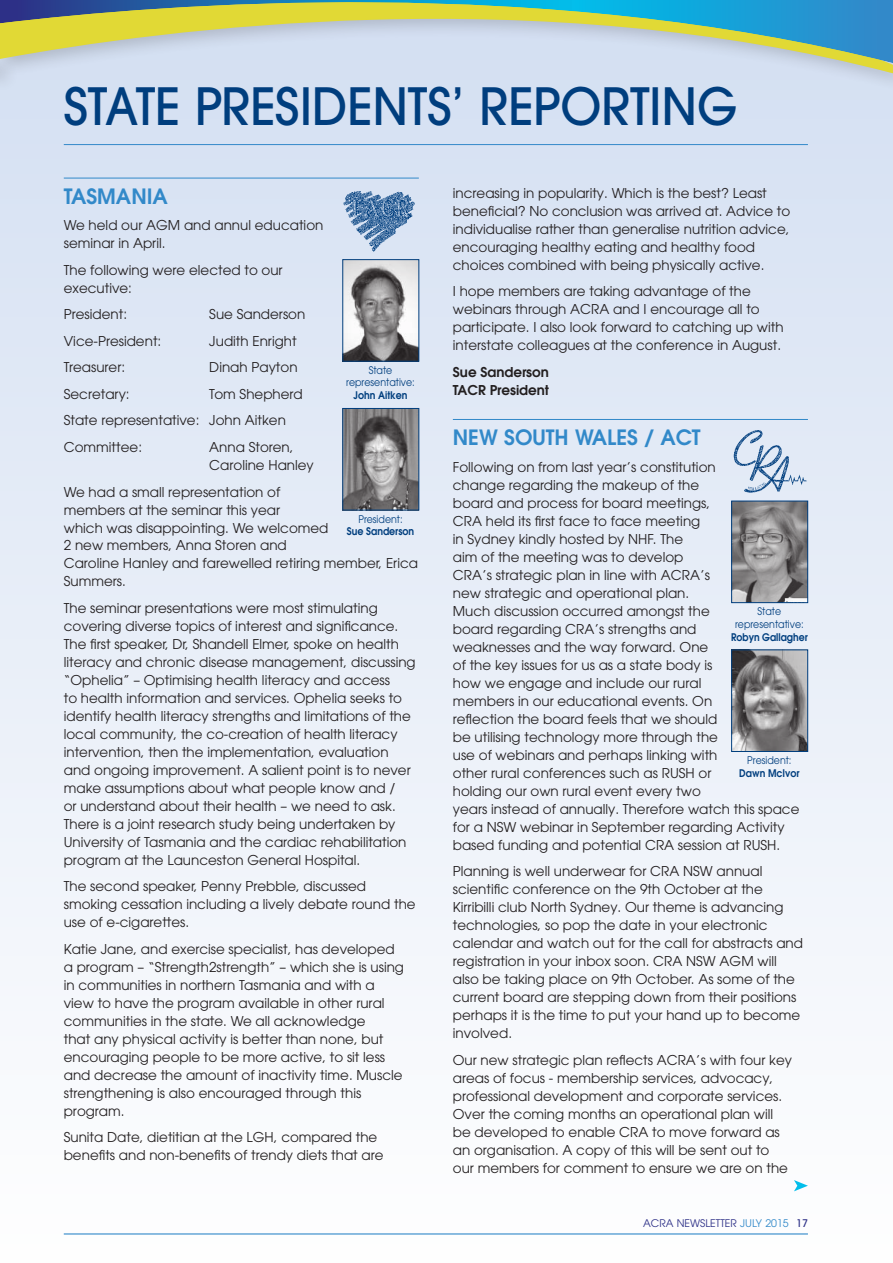
<style>
.page{position:relative;width:893px;height:1263px;background:#fff}
.page>*{position:absolute;margin:0;border:0;box-sizing:border-box;transform-origin:0 0}
.t1{font:500 51px "Avant Garde";letter-spacing:-.005em;color:#003e7e;scale:.95 1}
.t2{font:600 21px "Avant Garde";color:#3289c9}
.t3{font:13.5px/18px "Avant Garde";color:#231f20}
.t4{font:600 13.5px/18px "Avant Garde";color:#231f20}
.t5{font:10.5px/12.6px "Avant Garde";color:#003e7e;text-align:center;scale:.9 1}
.t6{font:600 10.5px "Avant Garde";color:#003e7e;scale:.9 1}
.t7{font:10.5px "Avant Garde";color:#2d3087}
.t8{font:600 10.5px "Avant Garde";color:#003e7e;scale:.89 1}
.s1{color:#3289c9}
.s2{font-weight:500}
</style>
<div class="page">
<div style="left:0;top:0;width:893px;height:1263px;background:linear-gradient(to bottom,#d2def1,#fefefe)"></div>
<hr style="left:64px;top:1233px;width:744px;height:1px;background:#3289c9">
<div style="left:0;top:0;width:893px;height:100px;background:#d5e1f2"></div>
<svg style="left:0;top:63px;width:893px;height:10px"></svg>
<img style="left:0;top:0;width:893px;height:63px">
<hr style="left:64px;top:144px;width:744px;height:1px;background:#3289c9">
<hr style="left:64px;top:178px;width:355px;height:1px;background:#3289c9">
<hr style="left:453px;top:419px;width:355px;height:1px;background:#3289c9">
<img style="left:343px;top:191px;width:73px;height:61px">
<img style="left:345px;top:261px;width:72px;height:98px">
<div style="left:343px;top:259px;width:76px;height:102px;border:1px solid #003e7e"></div>
<img style="left:345px;top:410px;width:72px;height:98px">
<div style="left:343px;top:408px;width:76px;height:102px;border:1px solid #003e7e"></div>
<img style="left:731px;top:428px;width:77px;height:67px">
<img style="left:733px;top:503px;width:73px;height:98px">
<div style="left:731px;top:501px;width:77px;height:102px;border:1px solid #003e7e"></div>
<img style="left:733px;top:652px;width:73px;height:98px">
<div style="left:731px;top:650px;width:77px;height:102px;border:1px solid #003e7e"></div>
<svg style="left:794px;top:1180px;width:14px;height:11px"></svg>
<h1 class="t1" style="left:64px;top:87px;width:710px">STATE PRESIDENTS’ REPORTING</h1>
<h2 class="t2" style="left:64px;top:188px;width:106px">TASMANIA</h2>
<p class="t3" style="left:64px;top:217px;width:261px">We held our AGM and annul education seminar in April.</p>
<p class="t3" style="left:64px;top:262px;width:220px">The following were elected to our executive:</p>
<p class="t3" style="left:64px;top:306px;width:65px">President:</p>
<p class="t3" style="left:209px;top:306px;width:98px">Sue Sanderson</p>
<p class="t3" style="left:64px;top:333px;width:99px">Vice-President:</p>
<p class="t3" style="left:209px;top:333px;width:89px">Judith Enright</p>
<p class="t3" style="left:64px;top:359px;width:63px">Treasurer:</p>
<p class="t3" style="left:209px;top:359px;width:90px">Dinah Payton</p>
<p class="t3" style="left:64px;top:386px;width:67px">Secretary:</p>
<p class="t5" style="left:346px;top:364px;width:78px">State representative:</p>
<p class="t6" style="left:354px;top:391px;width:61px">John Aitken</p>
<p class="t3" style="left:64px;top:382px;width:241px;line-height:26.5px;text-indent:146px">Tom Shepherd<br>State representative: John Aitken<br>Committee:</p>
<p class="t3" style="left:209px;top:439px;width:106px">Anna Storen,<br>Caroline Hanley</p>
<p class="t3" style="left:64px;top:483px;width:356px">We had a small representation of<br>members at the seminar this year<br>which was disappointing. We welcomed<br>2 new members, Anna Storen and<br>Caroline Hanley and farewelled retiring member, Erica<br>Summers.</p>
<p class="t3" style="left:64px;top:600px;width:353px">The seminar presentations were most stimulating covering diverse topics of interest and significance.<br>The first speaker, Dr, Shandell Elmer, spoke on health literacy and chronic disease management, discussing “Ophelia” – Optimising health literacy and access<br>to health information and services. Ophelia seeks to identify health literacy strengths and limitations of the local community, the co-creation of health literacy intervention, then the implementation, evaluation and ongoing improvement. A salient point is to never make assumptions about what people know and /<br>or understand about their health – we need to ask.<br>There is a joint research study being undertaken by University of Tasmania and the cardiac rehabilitation program at the Launceston General Hospital.</p>
<p class="t3" style="left:64px;top:878px;width:353px">The second speaker, Penny Prebble, discussed smoking cessation including a lively debate round the use of e-cigarettes.</p>
<p class="t3" style="left:64px;top:941px;width:342px">Katie Jane, and exercise specialist, has developed a program – “Strength2strength” – which she is using in communities in northern Tasmania and with a view to have the program available in other rural communities in the state. We all acknowledge<br>that any physical activity is better than none, but encouraging people to be more active, to sit less and decrease the amount of inactivity time. Muscle strengthening is also encouraged through this program.</p>
<p class="t3" style="left:64px;top:1129px;width:321px">Sunita Date, dietitian at the LGH, compared the benefits and non-benefits of trendy diets that are</p>
<p class="t5" style="left:358px;top:513px;width:51px">President:</p>
<p class="t6" style="left:347px;top:527px;width:76px">Sue Sanderson</p>
<p class="t3" style="left:453px;top:185px;width:339px">increasing in popularity. Which is the best? Least beneficial? No conclusion was arrived at. Advice to individualise rather than generalise nutrition advice, encouraging healthy eating and healthy food choices combined with being physically active.</p>
<p class="t3" style="left:453px;top:283px;width:332px">I hope members are taking advantage of the webinars through ACRA and I encourage all to participate. I also look forward to catching up with interstate colleagues at the conference in August.</p>
<p class="t4" style="left:453px;top:364px;width:98px">Sue Sanderson<br>TACR President</p>
<h2 class="t2" style="left:453px;top:429px;width:249px">NEW SOUTH WALES / ACT</h2>
<p class="t3" style="left:453px;top:459px;width:348px">Following on from last year’s constitution<br>change regarding the makeup of the<br>board and process for board meetings,<br>CRA held its first face to face meeting<br>in Sydney kindly hosted by NHF. The<br>aim of the meeting was to develop<br>CRA’s strategic plan in line with ACRA’s<br>new strategic and operational plan.<br>Much discussion occurred amongst the<br>board regarding CRA’s strengths and<br>weaknesses and the way forward. One<br>of the key issues for us as a state body is<br>how we engage and include our rural<br>members in our educational events. On<br>reflection the board feels that we should<br>be utilising technology more through the<br>use of webinars and perhaps linking with<br>other rural conferences such as RUSH or<br>holding our own rural event every two<br>years instead of annually. Therefore watch this space for a NSW webinar in September regarding Activity based funding and potential CRA session at RUSH.</p>
<p class="t3" style="left:453px;top:863px;width:352px">Planning is well underwear for CRA NSW annual scientific conference on the 9th October at the Kirribilli club North Sydney. Our theme is advancing technologies, so pop the date in your electronic calendar and watch out for the call for abstracts and registration in your inbox soon. CRA NSW AGM will also be taking place on 9th October. As some of the current board are stepping down from their positions perhaps it is the time to put your hand up to become involved.</p>
<p class="t3" style="left:453px;top:1052px;width:341px">Our new strategic plan reflects ACRA’s with four key areas of focus - membership services, advocacy, professional development and corporate services.<br>Over the coming months an operational plan will be developed to enable CRA to move forward as an organisation. A copy of this will be sent out to our members for comment to ensure we are on the</p>
<p class="t5" style="left:735px;top:606px;width:78px">State representative:</p>
<p class="t8" style="left:731px;top:632px;width:87px">Robyn Gallagher</p>
<p class="t5" style="left:747px;top:755px;width:51px">President:</p>
<p class="t6" style="left:739px;top:769px;width:68px">Dawn McIvor</p>
<p class="t7" style="left:643px;top:1218px;width:166px">ACRA NEWSLETTER <span class="s1">JULY 2015</span> <span class="s2">17</span></p>
</div>
